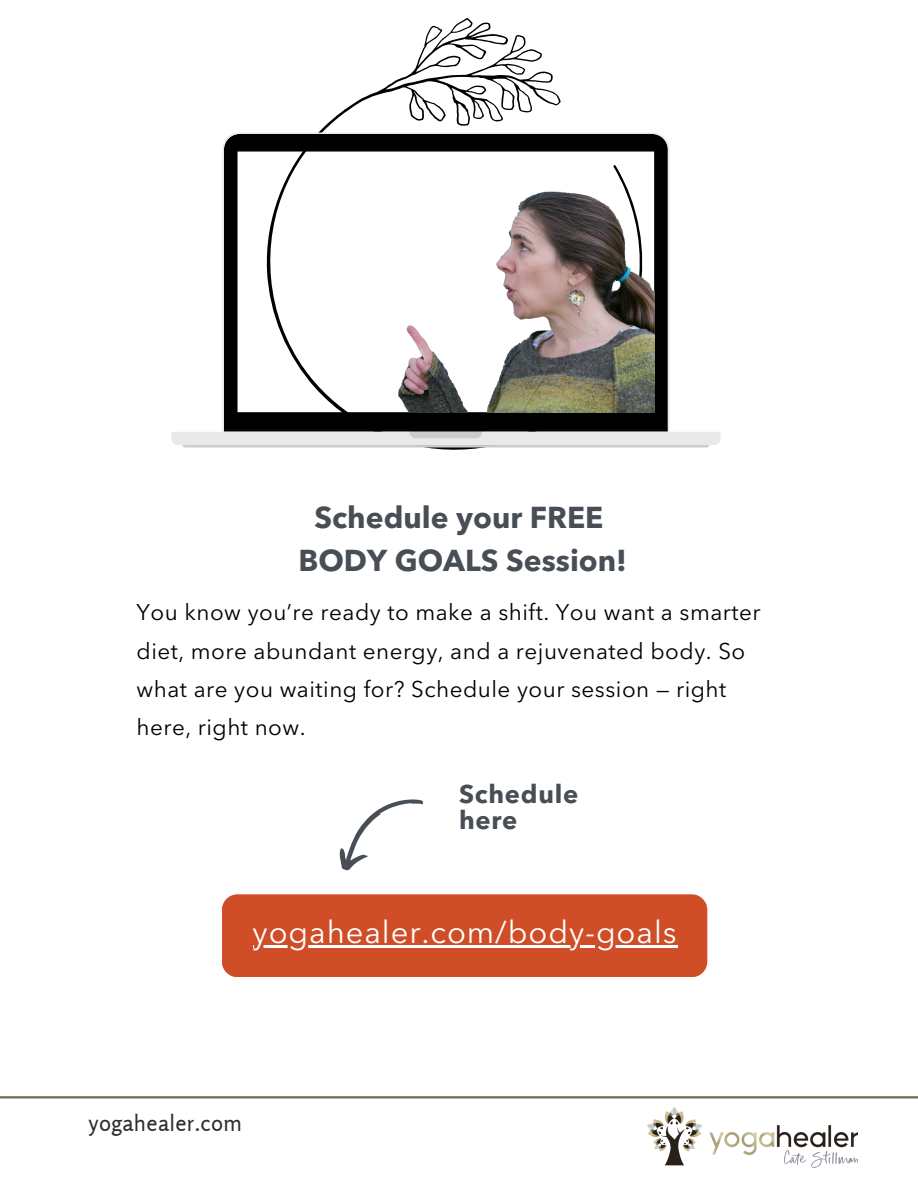
<style>
.page{position:relative;width:918px;height:1188px;background:#fff}
.page>*{position:absolute;margin:0;border:0;box-sizing:border-box;transform-origin:0 0}
.t1{font:31.05px "Avenir Next LT Pro";letter-spacing:.03em;color:#fff}
.t2{font:700 30px "Avenir Next LT Pro";color:#484e55}
.t3{font:700 25.5px/26px "Avenir Next LT Pro";letter-spacing:.03em;color:#484e55}
.t4{font:22.5px/38.2px "Avenir Next LT Pro";letter-spacing:.02em;color:#000}
.t5{font:22.5px "Rosario";letter-spacing:.015em;color:#2e2e2e}
</style>
<div class="page">
<svg style="left:319px;top:42px;width:242px;height:408px"></svg>
<hr style="left:0;top:1096px;width:918px;height:2px;background:#66705a">
<svg style="left:425px;top:18px;width:101px;height:24px"></svg>
<svg style="left:171px;top:132px;width:549px;height:313px"></svg>
<svg style="left:409px;top:432px;width:73px;height:6px"></svg>
<svg style="left:183px;top:445px;width:526px;height:3px;background:#d0d0d0"></svg>
<img style="left:238px;top:152px;width:416px;height:260px">
<div style="left:222px;top:894px;width:485px;height:83px;background:#cf4e27;border-radius:16px"></div>
<hr style="left:253px;top:945px;width:424px;height:3px;background:#fff">
<svg style="left:339px;top:799px;width:84px;height:72px"></svg>
<img style="left:648px;top:1107px;width:209px;height:61px">
<p class="t2" style="left:315px;top:506px;width:290px">Schedule your FREE</p>
<p class="t2" style="left:298px;top:549px;width:330px">BODY GOALS Session!</p>
<p class="t4" style="left:137px;top:596px;width:626px">You know you’re ready to make a shift. You want a smarter diet, more abundant energy, and a rejuvenated body. So what are you waiting for? Schedule your session — right here, right now.</p>
<p class="t3" style="left:459px;top:783px;width:121px">Schedule here</p>
<p class="t1" style="left:253px;top:920px;width:425px">yogahealer.com/body-goals</p>
<p class="t5" style="left:88px;top:1109px;width:155px">yogahealer.com</p>
</div>
